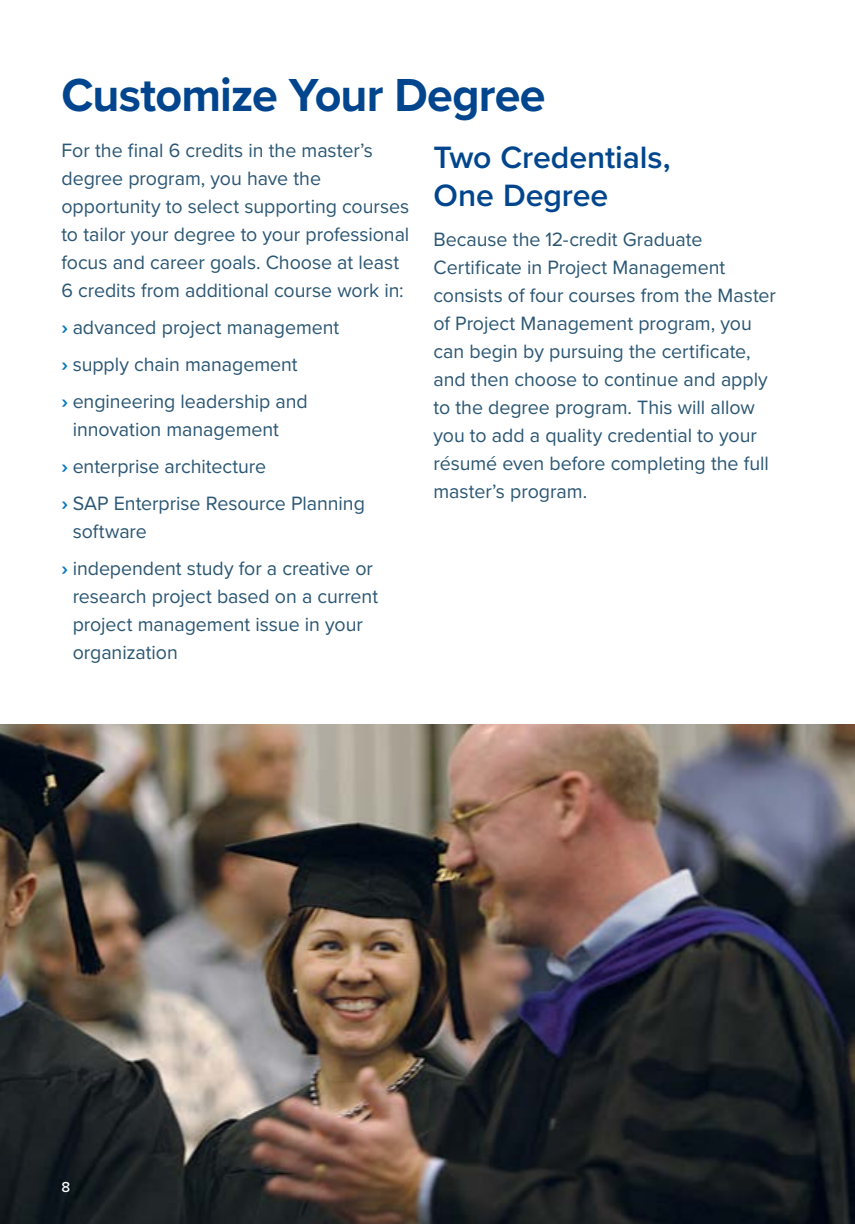
<style>
.page{position:relative;width:855px;height:1224px;background:#fff}
.page>*{position:absolute;margin:0;border:0;box-sizing:border-box;transform-origin:0 0}
.t1{font:700 48px "Proxima Nova";letter-spacing:-.02em;color:#00458d}
.t2{font:600 32px/38.4px "Proxima Nova";letter-spacing:-.005em;color:#00458d}
.t3{font:20px/28px "Proxima Nova";letter-spacing:-.005em;color:#2a5673}
.t4{font:500 15px "Proxima Nova";color:#fff}
.s1{font-weight:700;color:#0077be}
</style>
<div class="page">
<img style="left:0;top:724px;width:855px;height:500px">
<h2 class="t1" style="left:61px;top:60px;width:486px">Customize Your Degree</h2>
<p class="t3" style="left:61px;top:136px;width:349px">For the final 6 credits in the master’s degree program, you have the opportunity to select supporting courses to tailor your degree to your professional focus and career goals. Choose at least 6 credits from additional course work in:</p>
<p class="t3" style="left:61px;top:313px;width:279px"><span class="s1">›</span> advanced project management</p>
<p class="t3" style="left:61px;top:350px;width:238px"><span class="s1">›</span> supply chain management</p>
<p class="t3" style="left:73px;top:387px;width:237px;text-indent:-11px"><span class="s1">›</span> engineering leadership and innovation management</p>
<p class="t3" style="left:61px;top:452px;width:206px"><span class="s1">›</span> enterprise architecture</p>
<p class="t3" style="left:73px;top:489px;width:294px;text-indent:-11px"><span class="s1">›</span> SAP Enterprise Resource Planning software</p>
<p class="t3" style="left:73px;top:554px;width:307px;text-indent:-11px"><span class="s1">›</span> independent study for a creative or research project based on a current project management issue in your organization</p>
<h3 class="t2" style="left:433px;top:137px;width:239px">Two Credentials,<br>One Degree</h3>
<p class="t3" style="left:433px;top:224px;width:344px">Because the 12-credit Graduate Certificate in Project Management consists of four courses from the Master of Project Management program, you can begin by pursuing the certificate, and then choose to continue and apply to the degree program. This will allow you to add a quality credential to your résumé even before completing the full master’s program.</p>
<p class="t4" style="left:61px;top:1176px;width:10px">8</p>
</div>
